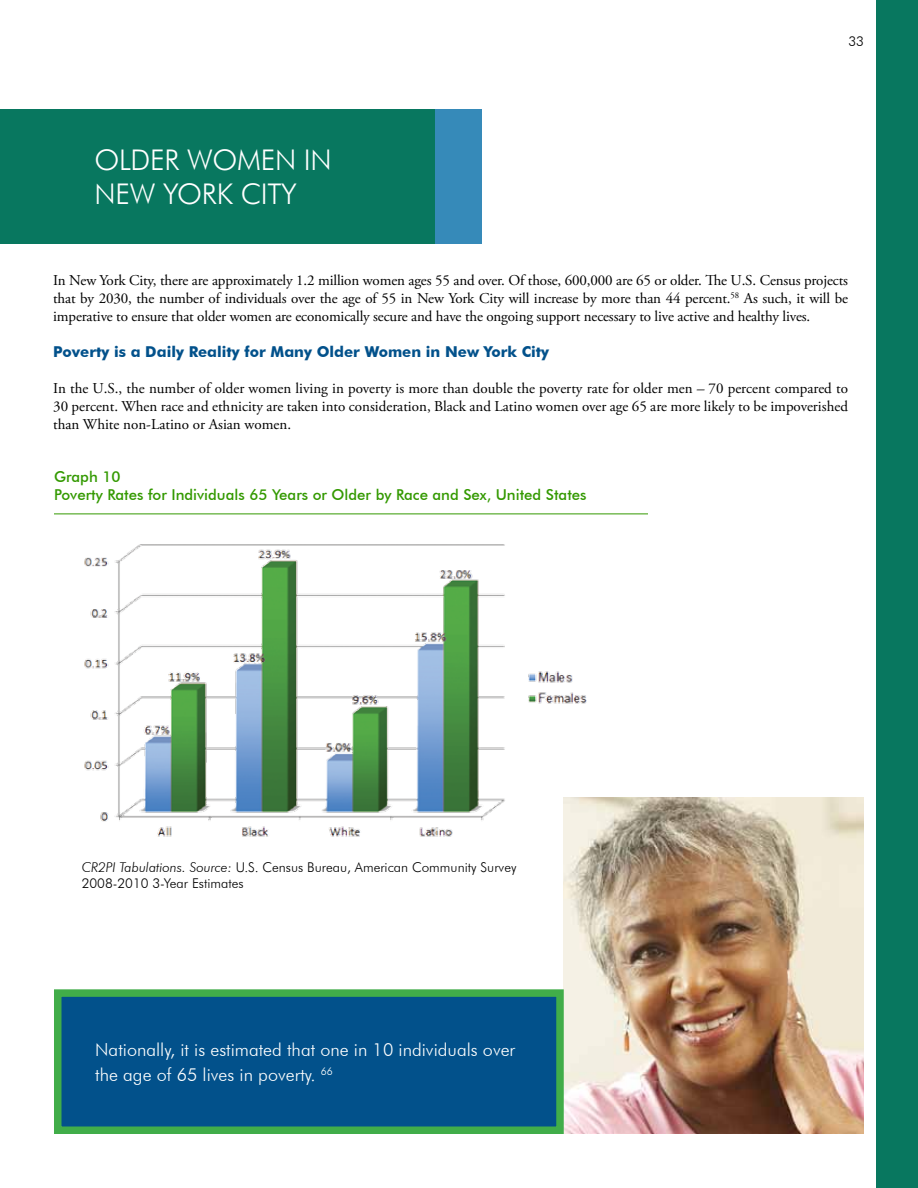
<style>
.page{position:relative;width:918px;height:1188px;background:#fff}
.page>*{position:absolute;margin:0;border:0;box-sizing:border-box;transform-origin:0 0}
.t1{font:300 28.5px "Futura BT";letter-spacing:-.01em;color:#fff}
.t2{font:300 18px/25.5px "Futura BT";color:#fff}
.t3{font:15px/18px "Adobe Garamond Pro";letter-spacing:-.005em;color:#000;text-align:justify}
.t4{font:500 15px/18px "Futura BT";color:#390}
.t5{font:700 15px "Futura BT";color:#02518b}
.t6{font:300 13.5px/16.2px "Futura BT";color:#000}
.s1{font-style:italic}
</style>
<div class="page">
<div style="left:0;top:109px;width:480px;height:134px;background:#08775f"></div>
<img style="left:84px;top:544px;width:502px;height:303px">
<hr style="left:54px;top:514px;width:594px;height:1px;background:#390">
<div style="left:876px;top:0;width:42px;height:1188px;background:#08775f"></div>
<img style="left:564px;top:797px;width:300px;height:337px">
<div style="left:58px;top:993px;width:502px;height:137px;background:#02518b"></div>
<div style="left:54px;top:989px;width:510px;height:145px;border:8px solid #41ad49"></div>
<div style="left:436px;top:109px;width:46px;height:134px;background:#368ab9"></div>
<h1 class="t1" style="left:94px;top:142px;width:18px">older</h1>
<h1 class="t1" style="left:187px;top:142px;width:47px">Women</h1>
<h1 class="t1" style="left:304px;top:142px;width:13px">in</h1>
<h1 class="t1" style="left:94px;top:177px;width:102px">New York</h1>
<h1 class="t1" style="left:241px;top:177px;width:33px">City</h1>
<p class="t6" style="left:848px;top:33px;width:17px">33</p>
<p class="t3" style="left:53px;top:272px;width:796px">In New York City, there are approximately 1.2 million women ages 55 and over. Of those, 600,000 are 65 or older. The U.S. Census projects that by 2030, the number of individuals over the age of 55 in New York City will increase by more than 44 percent.<sup>58</sup> As such, it will be imperative to ensure that older women are economically secure and have the ongoing support necessary to live active and healthy lives.</p>
<p class="t5" style="left:53px;top:343px;width:497px">Poverty is a Daily Reality for Many Older Women in New York City</p>
<p class="t3" style="left:53px;top:380px;width:796px">In the U.S., the number of older women living in poverty is more than double the poverty rate for older men <span class="s1">–</span> 70 percent compared to 30 percent. When race and ethnicity are taken into consideration, Black and Latino women over age 65 are more likely to be impoverished than White non-Latino or Asian women.</p>
<p class="t4" style="left:54px;top:467px;width:534px">Graph 10<br>Poverty Rates for Individuals 65 Years or Older by Race and Sex, United States</p>
<p class="t6" style="left:82px;top:859px;width:436px"><span class="s1">CR2PI Tabulations. Source:</span> U.S. Census Bureau, American Community Survey<br>2008-2010 3-Year Estimates</p>
<p class="t2" style="left:95px;top:1036px;width:422px">Nationally, it is estimated that one in 10 individuals over the age of 65 lives in poverty. <sup>66</sup></p>
</div>
